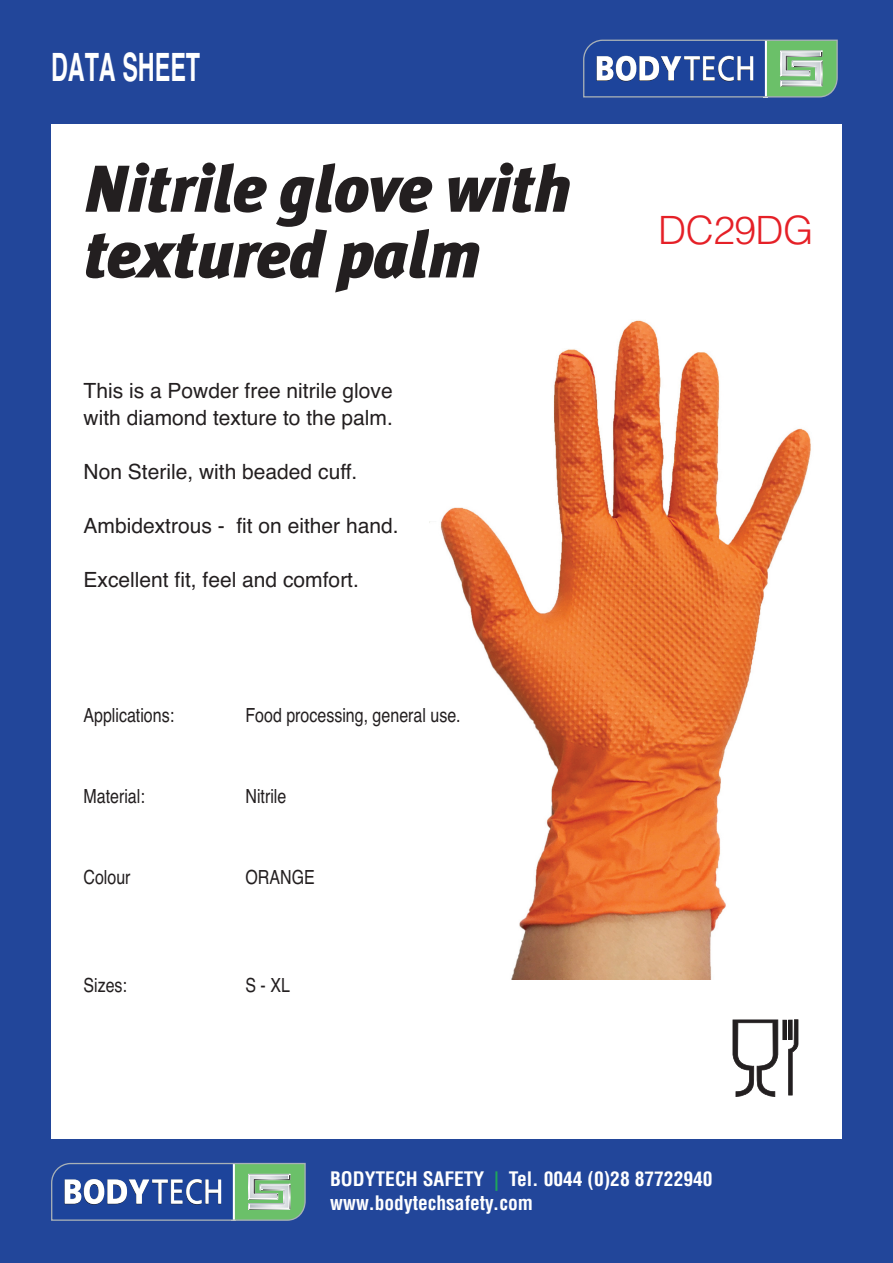
<style>
.page{position:relative;width:893px;height:1263px;background:#22469a}
.page>*{position:absolute;margin:0;border:0;box-sizing:border-box;transform-origin:0 0}
.t1{font:italic 900 66px/65.7px "Meta Plus";letter-spacing:-.015em;color:#231f20}
.t2{font:700 condensed 39px "Helvetica";color:#fff;scale:.73 1}
.t3{font:300 39px "Helvetica";letter-spacing:-.015em;color:#e52027}
.t4{font:21px/27px "Helvetica";color:#231f20}
.t5{font:condensed 19.5px "Helvetica";color:#231f20}
.t6{font:700 condensed 19.5px/23.4px "Helvetica";color:#fff}
.s1{color:#1ea65b}
</style>
<div class="page">
<div style="left:51px;top:125px;width:791px;height:1014px;background:#fff"></div>
<img style="left:440px;top:320px;width:371px;height:659px">
<svg style="left:583px;top:40px;width:255px;height:58px"></svg>
<svg style="left:51px;top:1163px;width:255px;height:58px"></svg>
<div style="left:782px;top:1020px;width:5px;height:20px;background:#231f20"></div>
<svg style="left:788px;top:1019px;width:10px;height:76px"></svg>
<svg style="left:733px;top:1019px;width:45px;height:78px"></svg>
<h2 class="t2" style="left:51px;top:45px;width:206px">DATA SHEET</h2>
<h1 class="t1" style="left:84px;top:156px;width:489px">Nitrile glove with textured palm</h1>
<p class="t4" style="left:84px;top:377px;width:311px">This is a Powder free nitrile glove with diamond texture to the palm.</p>
<p class="t4" style="left:84px;top:458px;width:275px">Non Sterile, with beaded cuff.</p>
<p class="t4" style="left:84px;top:512px;width:317px">Ambidextrous - fit on either hand.</p>
<p class="t4" style="left:84px;top:566px;width:277px">Excellent fit, feel and comfort.</p>
<p class="t5" style="left:84px;top:704px;width:92px">Applications:</p>
<p class="t5" style="left:246px;top:704px;width:217px">Food processing, general use.</p>
<p class="t5" style="left:84px;top:785px;width:63px">Material:</p>
<p class="t5" style="left:246px;top:785px;width:42px">Nitrile</p>
<p class="t5" style="left:84px;top:866px;width:49px">Colour</p>
<p class="t5" style="left:246px;top:866px;width:71px">ORANGE</p>
<p class="t5" style="left:84px;top:974px;width:45px">Sizes:</p>
<p class="t5" style="left:246px;top:974px;width:46px">S-XL</p>
<h2 class="t3" style="left:658px;top:197px;width:157px">DC29DG</h2>
<p class="t6" style="left:330px;top:1169px;width:384px">BODYTECH SAFETY <span class="s1">|</span> Tel. 0044 (0)28 87722940 www.bodytechsafety.com</p>
</div>
